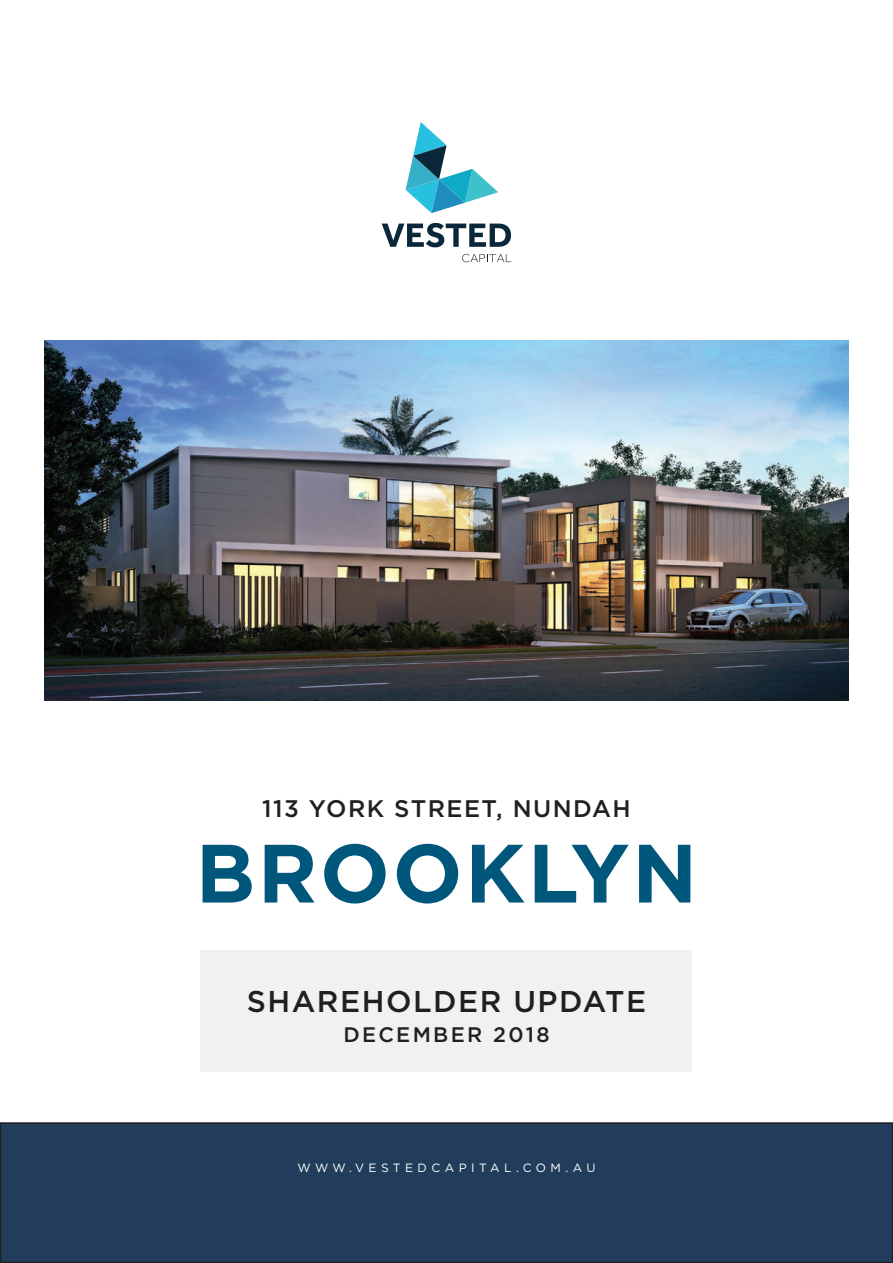
<style>
.page{position:relative;width:893px;height:1263px;background:#fff}
.page>*{position:absolute;margin:0;border:0;box-sizing:border-box;transform-origin:0 0}
.t1{font:700 82.5px "Gotham";letter-spacing:.03em;color:#00577b}
.t2{font:500 30px "Gotham";letter-spacing:.05em;color:#231f20}
.t3{font:500 24px "Gotham";letter-spacing:.06em;color:#231f20}
.t4{font:500 21px "Gotham";letter-spacing:.11em;color:#231f20}
.t5{font:12px "Gotham";letter-spacing:.37em;color:#fff}
</style>
<div class="page">
<div style="left:201px;top:950px;width:491px;height:122px;background:#f0f1f2"></div>
<div style="left:0;top:1122px;width:893px;height:141px;background:#213d5b"></div>
<div style="left:1px;top:1123px;width:891px;height:139px;border:1px solid #231f20"></div>
<svg style="left:462px;top:254px;width:49px;height:8px"></svg>
<svg style="left:406px;top:122px;width:92px;height:91px"></svg>
<svg style="left:382px;top:223px;width:129px;height:24px"></svg>
<img style="left:44px;top:341px;width:805px;height:359px">
<p class="t3" style="left:262px;top:793px;width:370px">113 YORK STREET, NUNDAH</p>
<p class="t1" style="left:196px;top:819px;width:503px">BROOKLYN</p>
<p class="t2" style="left:247px;top:982px;width:401px">SHAREHOLDER UPDATE</p>
<p class="t4" style="left:343px;top:1021px;width:208px">DECEMBER 2018</p>
<p class="t5" style="left:297px;top:1160px;width:300px">WWW.VESTEDCAPITAL.COM.AU</p>
</div>
